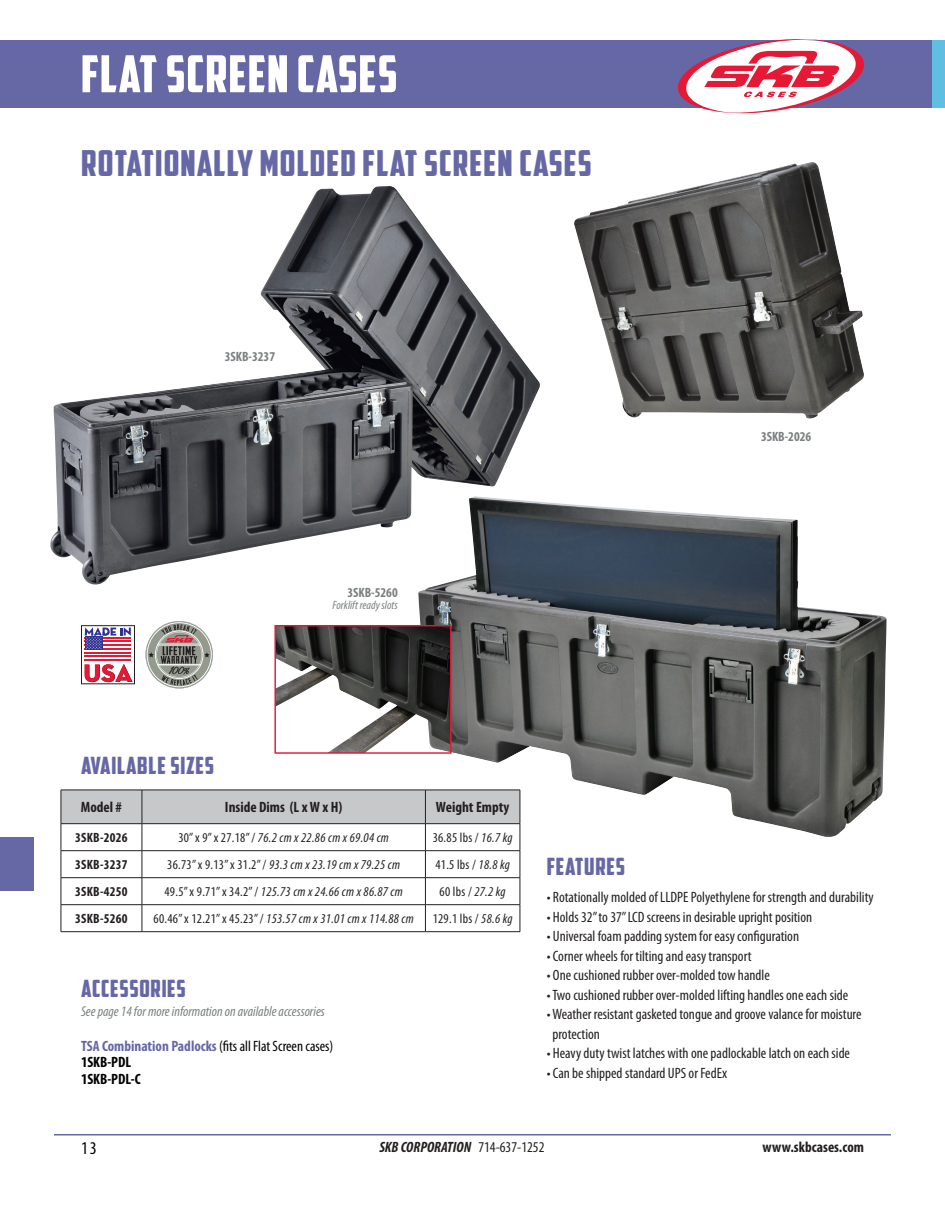
<style>
.page{position:relative;width:945px;height:1215px;background:#fff}
.page>*{position:absolute;margin:0;border:0;box-sizing:border-box;transform-origin:0 0}
.t1{font:51px "American Captain";letter-spacing:.02em;color:#fff}
.t2{font:36px "American Captain";letter-spacing:.03em;color:#6668a6}
.t3{font:24px "American Captain";letter-spacing:.03em;color:#6668a6}
.t4{font:condensed 18px "Myriad Pro";color:#000}
.t5{font:condensed 15px/19.5px "Myriad Pro";color:#231f20}
.t6{font:condensed 15px/16.5px "Myriad Pro";color:#000}
.t7{font:700 condensed 15px "Myriad Pro";color:#231f20}
.t8{font:italic 700 condensed 15px "Myriad Pro";color:#231f20}
.t9{font:italic condensed 14.25px "Myriad Pro";color:#7b8081}
.t10{font:italic condensed 13.5px "Myriad Pro";letter-spacing:.02em;color:#231f20}
.t11{font:condensed 13.5px "Myriad Pro";letter-spacing:.02em;color:#231f20}
.t12{font:700 condensed 13.5px "Myriad Pro";letter-spacing:.02em;color:#231f20}
.t13{font:700 condensed 13.5px "Myriad Pro";color:#7b8081}
.t14{font:italic condensed 12px "Myriad Pro";color:#7b8081}
.s1{font-style:normal}
.s2{font-style:italic}
.s3{font-weight:700;color:#6668a6}
.s4{font-weight:700}
.s5{font-weight:400;font-style:normal}
</style>
<div class="page">
<div style="left:932px;top:40px;width:13px;height:68px;background:#5fbee1"></div>
<div style="left:0;top:40px;width:932px;height:68px;background:#6668a6"></div>
<hr style="left:54px;top:1134px;width:837px;height:2px;background:#6668a6">
<div style="left:0;top:837px;width:34px;height:54px;background:#6668a6"></div>
<svg style="left:678px;top:39px;width:186px;height:74px"></svg>
<svg style="left:81px;top:625px;width:54px;height:59px"></svg>
<svg style="left:145px;top:621px;width:68px;height:67px"></svg>
<svg style="left:61px;top:791px;width:460px;height:141px"></svg>
<hr style="left:61px;top:790px;width:81px;height:1px;background:#231f20">
<hr style="left:61px;top:790px;width:1px;height:34px;background:#231f20">
<hr style="left:142px;top:790px;width:283px;height:1px;background:#231f20">
<img style="left:418px;top:502px;width:469px;height:335px">
<img style="left:276px;top:627px;width:174px;height:125px">
<div style="left:274px;top:625px;width:178px;height:129px;border:1px solid #e51836"></div>
<img style="left:574px;top:162px;width:290px;height:257px">
<img style="left:50px;top:186px;width:490px;height:398px">
<h1 class="t1" style="left:81px;top:43px;width:318px">FLAT SCREEN CASES</h1>
<h2 class="t2" style="left:81px;top:141px;width:512px">ROTATIONALLY MOLDED FLAT SCREEN CASES</h2>
<p class="t13" style="left:225px;top:348px;width:52px">3SKB-3237</p>
<p class="t13" style="left:761px;top:428px;width:52px">3SKB-2026</p>
<p class="t13" style="left:348px;top:584px;width:52px">3SKB-5260</p>
<p class="t14" style="left:333px;top:598px;width:67px">Forklift ready slots</p>
<h3 class="t3" style="left:81px;top:751px;width:135px">AVAILABLE SIZES</h3>
<p class="t7" style="left:81px;top:798px;width:43px">Model #</p>
<p class="t7" style="left:225px;top:798px;width:119px">Inside Dims (L x W x H)</p>
<p class="t7" style="left:436px;top:798px;width:75px">Weight Empty</p>
<p class="t12" style="left:75px;top:829px;width:54px">3SKB-2026</p>
<p class="t10" style="left:178px;top:830px;width:212px"><span class="s1">30” x 9” x 27.18” /</span> 76.2 cm x 22.86 cm x 69.04 cm</p>
<p class="t11" style="left:433px;top:830px;width:81px">36.85 lbs / <span class="s2">16.7 kg</span></p>
<p class="t12" style="left:75px;top:856px;width:54px">3SKB-3237</p>
<p class="t10" style="left:167px;top:857px;width:234px"><span class="s1">36.73” x 9.13” x 31.2” /</span> 93.3 cm x 23.19 cm x 79.25 cm</p>
<p class="t11" style="left:435px;top:857px;width:76px">41.5 lbs / <span class="s2">18.8 kg</span></p>
<p class="t12" style="left:75px;top:883px;width:54px">3SKB-4250</p>
<p class="t10" style="left:165px;top:884px;width:240px"><span class="s1">49.5” x 9.71” x 34.2” /</span> 125.73 cm x 24.66 cm x 86.87 cm</p>
<p class="t11" style="left:440px;top:884px;width:68px">60 lbs / <span class="s2">27.2 kg</span></p>
<p class="t12" style="left:75px;top:910px;width:54px">3SKB-5260</p>
<p class="t10" style="left:154px;top:911px;width:262px"><span class="s1">60.46” x 12.21” x 45.23” /</span> 153.57 cm x 31.01 cm x 114.88 cm</p>
<p class="t11" style="left:433px;top:911px;width:81px">129.1 lbs / <span class="s2">58.6 kg</span></p>
<h3 class="t3" style="left:81px;top:974px;width:106px">ACCESSORIES</h3>
<p class="t9" style="left:81px;top:1003px;width:245px">See page 14 for more information on available accessories</p>
<p class="t6" style="left:81px;top:1037px;width:254px"><span class="s3">TSA Combination Padlocks</span> (fits all Flat Screen cases)<br><span class="s4">1SKB-PDL<br>1SKB-PDL-C</span></p>
<h3 class="t3" style="left:547px;top:852px;width:80px">FEATURES</h3>
<p class="t5" style="left:547px;top:887px;width:329px">• Rotationally molded of LLDPE Polyethylene for strength and durability</p>
<p class="t5" style="left:547px;top:907px;width:267px">• Holds 32” to 37” LCD screens in desirable upright position</p>
<p class="t5" style="left:547px;top:926px;width:254px">• Universal foam padding system for easy configuration</p>
<p class="t5" style="left:547px;top:946px;width:206px">• Corner wheels for tilting and easy transport</p>
<p class="t5" style="left:547px;top:965px;width:225px">• One cushioned rubber over-molded tow handle</p>
<p class="t5" style="left:547px;top:985px;width:303px">• Two cushioned rubber over-molded lifting handles one each side</p>
<p class="t5" style="left:552px;top:1004px;width:311px;text-indent:-6px">• Weather resistant gasketed tongue and groove valance for moisture protection</p>
<p class="t5" style="left:547px;top:1043px;width:305px">• Heavy duty twist latches with one padlockable latch on each side</p>
<p class="t5" style="left:547px;top:1063px;width:182px">• Can be shipped standard UPS or FedEx</p>
<p class="t4" style="left:81px;top:1137px;width:17px">13</p>
<p class="t8" style="left:379px;top:1138px;width:167px">SKB CORPORATION <span class="s5">714-637-1252</span></p>
<p class="t7" style="left:763px;top:1138px;width:103px">www.skbcases.com</p>
</div>
